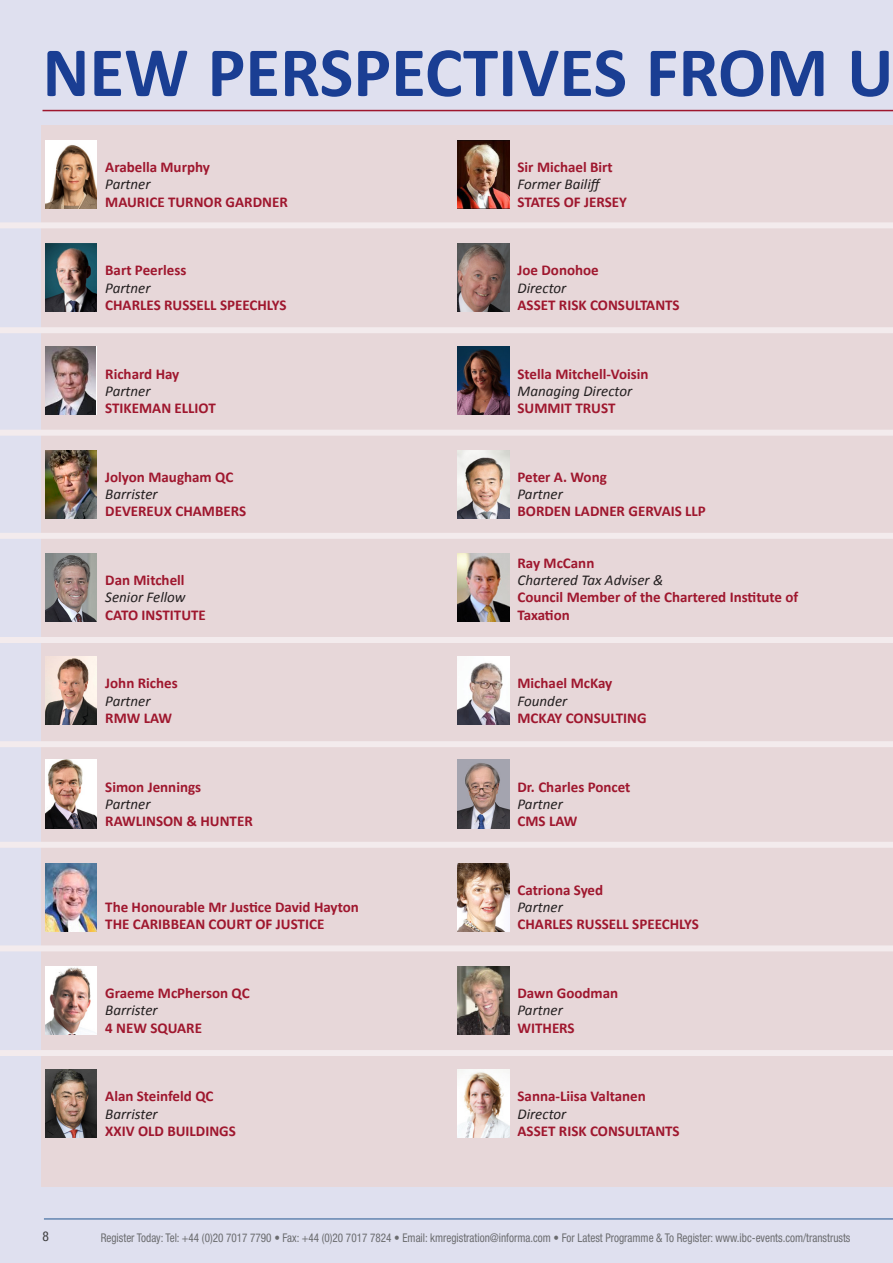
<style>
.page{position:relative;width:893px;height:1263px;background:#dfe0ef}
.page>*{position:absolute;margin:0;border:0;box-sizing:border-box;transform-origin:0 0}
.t1{font:700 71.25px "Calibri";color:#1a3e93}
.t2{font:700 15px/17.2px "Calibri";color:#9f172e}
.t3{font:condensed 13.5px "Helvetica Neue";color:#3e3e3f}
.t4{font:condensed 12px "Helvetica Neue";color:#6c6d70;scale:.93 1}
.s1{font-weight:400;font-style:italic;color:#231f20}
</style>
<div class="page">
<hr style="left:44px;top:1218px;width:849px;height:1px;background:#255890">
<hr style="left:43px;top:110px;width:850px;height:1px;background:#9f172e">
<div style="left:41px;top:125px;width:852px;height:1061px;background:#e7d7d9"></div>
<img style="left:46px;top:140px;width:51px;height:68px">
<img style="left:46px;top:244px;width:51px;height:68px">
<img style="left:46px;top:347px;width:50px;height:68px">
<img style="left:46px;top:451px;width:51px;height:67px">
<img style="left:46px;top:553px;width:51px;height:68px">
<img style="left:46px;top:657px;width:51px;height:68px">
<img style="left:46px;top:760px;width:51px;height:68px">
<img style="left:46px;top:863px;width:51px;height:68px">
<img style="left:46px;top:966px;width:51px;height:68px">
<img style="left:46px;top:1070px;width:51px;height:68px">
<img style="left:458px;top:140px;width:51px;height:68px">
<img style="left:458px;top:244px;width:51px;height:68px">
<img style="left:458px;top:347px;width:51px;height:68px">
<img style="left:458px;top:450px;width:51px;height:68px">
<img style="left:458px;top:553px;width:51px;height:68px">
<img style="left:458px;top:657px;width:51px;height:68px">
<img style="left:458px;top:760px;width:51px;height:68px">
<img style="left:458px;top:863px;width:51px;height:68px">
<img style="left:458px;top:966px;width:51px;height:68px">
<img style="left:458px;top:1070px;width:51px;height:68px">
<div style="left:0;top:222px;width:893px;height:6px;background:#f3ebed"></div>
<div style="left:0;top:327px;width:893px;height:6px;background:#f3ebed"></div>
<div style="left:0;top:430px;width:893px;height:6px;background:#f3ebed"></div>
<div style="left:0;top:533px;width:893px;height:6px;background:#f3ebed"></div>
<div style="left:0;top:637px;width:893px;height:6px;background:#f3ebed"></div>
<div style="left:0;top:741px;width:893px;height:6px;background:#f3ebed"></div>
<div style="left:0;top:842px;width:893px;height:6px;background:#f3ebed"></div>
<div style="left:0;top:945px;width:893px;height:6px;background:#f3ebed"></div>
<div style="left:0;top:1050px;width:893px;height:6px;background:#f3ebed"></div>
<p class="t1" style="left:43px;top:27px;width:852px">NEW PERSPECTIVES FROM U</p>
<p class="t2" style="left:105px;top:158px;width:184px">Arabella Murphy<br><span class="s1">Partner<br></span>MAURICE TURNOR GARDNER</p>
<p class="t2" style="left:105px;top:262px;width:183px">Bart Peerless<br><span class="s1">Partner<br></span>CHARLES RUSSELL SPEECHLYS</p>
<p class="t2" style="left:105px;top:365px;width:112px">Richard Hay<br><span class="s1">Partner<br></span>STIKEMAN ELLIOT</p>
<p class="t2" style="left:105px;top:468px;width:142px">Jolyon Maugham QC<br><span class="s1">Barrister<br></span>DEVEREUX CHAMBERS</p>
<p class="t2" style="left:105px;top:571px;width:102px">Dan Mitchell<br><span class="s1">Senior Fellow<br></span>CATO INSTITUTE</p>
<p class="t2" style="left:105px;top:675px;width:74px">John Riches<br><span class="s1">Partner<br></span>RMW LAW</p>
<p class="t2" style="left:105px;top:778px;width:149px">Simon Jennings<br><span class="s1">Partner<br></span>RAWLINSON &amp; HUNTER</p>
<p class="t2" style="left:105px;top:898px;width:255px">The Honourable Mr Justice David Hayton<br>THE CARIBBEAN COURT OF JUSTICE</p>
<p class="t2" style="left:105px;top:984px;width:146px">Graeme McPherson QC<br><span class="s1">Barrister<br></span>4 NEW SQUARE</p>
<p class="t2" style="left:105px;top:1088px;width:132px">Alan Steinfeld QC<br><span class="s1">Barrister<br></span>XXIV OLD BUILDINGS</p>
<p class="t2" style="left:517px;top:158px;width:111px">Sir Michael Birt<br><span class="s1">Former Bailiff<br></span>STATES OF JERSEY</p>
<p class="t2" style="left:517px;top:262px;width:164px">Joe Donohoe<br><span class="s1">Director<br></span>ASSET RISK CONSULTANTS</p>
<p class="t2" style="left:517px;top:365px;width:133px">Stella Mitchell-Voisin<br><span class="s1">Managing Director<br></span>SUMMIT TRUST</p>
<p class="t2" style="left:517px;top:468px;width:190px">Peter A. Wong<br><span class="s1">Partner<br></span>BORDEN LADNER GERVAIS LLP</p>
<p class="t2" style="left:517px;top:554px;width:282px">Ray McCann<br><span class="s1">Chartered Tax Adviser &amp;<br></span>Council Member of the Chartered Institute of<br>Taxation</p>
<p class="t2" style="left:517px;top:675px;width:131px">Michael McKay<br><span class="s1">Founder<br></span>MCKAY CONSULTING</p>
<p class="t2" style="left:517px;top:778px;width:114px">Dr. Charles Poncet<br><span class="s1">Partner<br></span>CMS LAW</p>
<p class="t2" style="left:517px;top:881px;width:183px">Catriona Syed<br><span class="s1">Partner<br></span>CHARLES RUSSELL SPEECHLYS</p>
<p class="t2" style="left:517px;top:984px;width:102px">Dawn Goodman<br><span class="s1">Partner<br></span>WITHERS</p>
<p class="t2" style="left:517px;top:1088px;width:164px">Sanna-Liisa Valtanen<br><span class="s1">Director<br></span>ASSET RISK CONSULTANTS</p>
<p class="t3" style="left:43px;top:1229px;width:8px">8</p>
<p class="t4" style="left:101px;top:1231px;width:808px">Register Today: Tel: +44 (0)20 7017 7790 • Fax: +44 (0)20 7017 7824 • Email: kmregistration@informa.com • For Latest Programme &amp; To Register: www.ibc-events.com/transtrusts</p>
</div>
